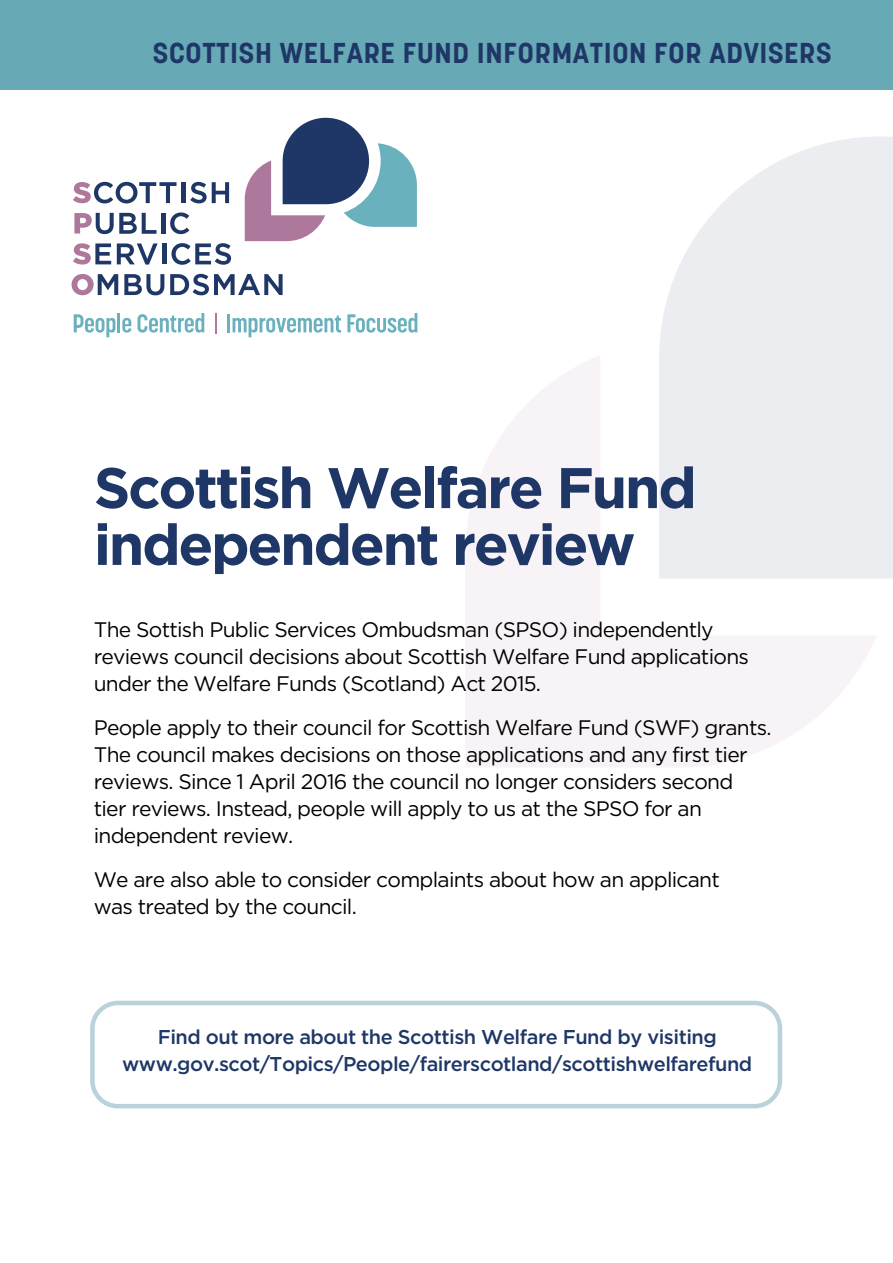
<style>
.page{position:relative;width:893px;height:1263px;background:#fff}
.page>*{position:absolute;margin:0;border:0;box-sizing:border-box;transform-origin:0 0}
.t1{font:700 57.15px/56.8px "Gotham";letter-spacing:-.04em;color:#1f3767}
.t2{font:700 28.5px "Korolev";letter-spacing:.025em;color:#1f3767}
.t3{font:21px/27px "Gotham";letter-spacing:-.035em;color:#000}
.t4{font:500 19.95px/27.9px "Gotham";letter-spacing:-.025em;color:#1f3767;text-align:center}
</style>
<div class="page">
<svg style="left:659px;top:137px;width:234px;height:442px;fill:#ebedf1"></svg>
<svg style="left:466px;top:355px;width:411px;height:412px;fill:#f7f3f6"></svg>
<svg style="left:73px;top:182px;width:103px;height:21px"></svg>
<hr style="left:181px;top:182px;width:4px;height:21px;background:#1f3767">
<svg style="left:190px;top:182px;width:39px;height:21px"></svg>
<svg style="left:74px;top:213px;width:82px;height:21px"></svg>
<hr style="left:161px;top:213px;width:4px;height:21px;background:#1f3767">
<svg style="left:170px;top:212px;width:19px;height:22px"></svg>
<svg style="left:73px;top:243px;width:38px;height:22px"></svg>
<svg style="left:117px;top:243px;width:41px;height:22px"></svg>
<hr style="left:162px;top:243px;width:4px;height:21px;background:#1f3767">
<svg style="left:171px;top:243px;width:60px;height:22px"></svg>
<svg style="left:72px;top:274px;width:46px;height:21px"></svg>
<svg style="left:124px;top:274px;width:40px;height:21px"></svg>
<svg style="left:170px;top:274px;width:113px;height:21px"></svg>
<svg style="left:245px;top:118px;width:172px;height:123px"></svg>
<svg style="left:74px;top:314px;width:41px;height:23px"></svg>
<hr style="left:117px;top:313px;width:3px;height:19px;background:#6ab1be">
<svg style="left:122px;top:318px;width:9px;height:15px"></svg>
<svg style="left:137px;top:313px;width:67px;height:20px"></svg>
<svg style="left:215px;top:313px;width:1px;height:21px"></svg>
<hr style="left:227px;top:314px;width:3px;height:18px;background:#6ab1be">
<svg style="left:233px;top:315px;width:108px;height:22px"></svg>
<svg style="left:347px;top:313px;width:70px;height:20px"></svg>
<div style="left:0;top:0;width:893px;height:89px;background:#67a9b5"></div>
<div style="left:90px;top:1001px;width:692px;height:107px;border:4px solid #bad3da;border-radius:26px"></div>
<h2 class="t2" style="left:153px;top:35px;width:680px">SCOTTISH WELFARE FUND INFORMATION FOR ADVISERS</h2>
<h1 class="t1" style="left:94px;top:459px;width:604px">Scottish Welfare Fund independent review</h1>
<p class="t3" style="left:94px;top:615px;width:657px">The Sottish Public Services Ombudsman (SPSO) independently reviews council decisions about Scottish Welfare Fund applications under the Welfare Funds (Scotland) Act 2015.</p>
<p class="t3" style="left:94px;top:713px;width:679px">People apply to their council for Scottish Welfare Fund (SWF) grants.<br>The council makes decisions on those applications and any first tier reviews. Since 1 April 2016 the council no longer considers second<br>tier reviews. Instead, people will apply to us at the SPSO for an independent review.</p>
<p class="t3" style="left:94px;top:865px;width:628px">We are also able to consider complaints about how an applicant was treated by the council.</p>
<p class="t4" style="left:122px;top:1022px;width:632px">Find out more about the Scottish Welfare Fund by visiting www.gov.scot/Topics/People/fairerscotland/scottishwelfarefund</p>
</div>
